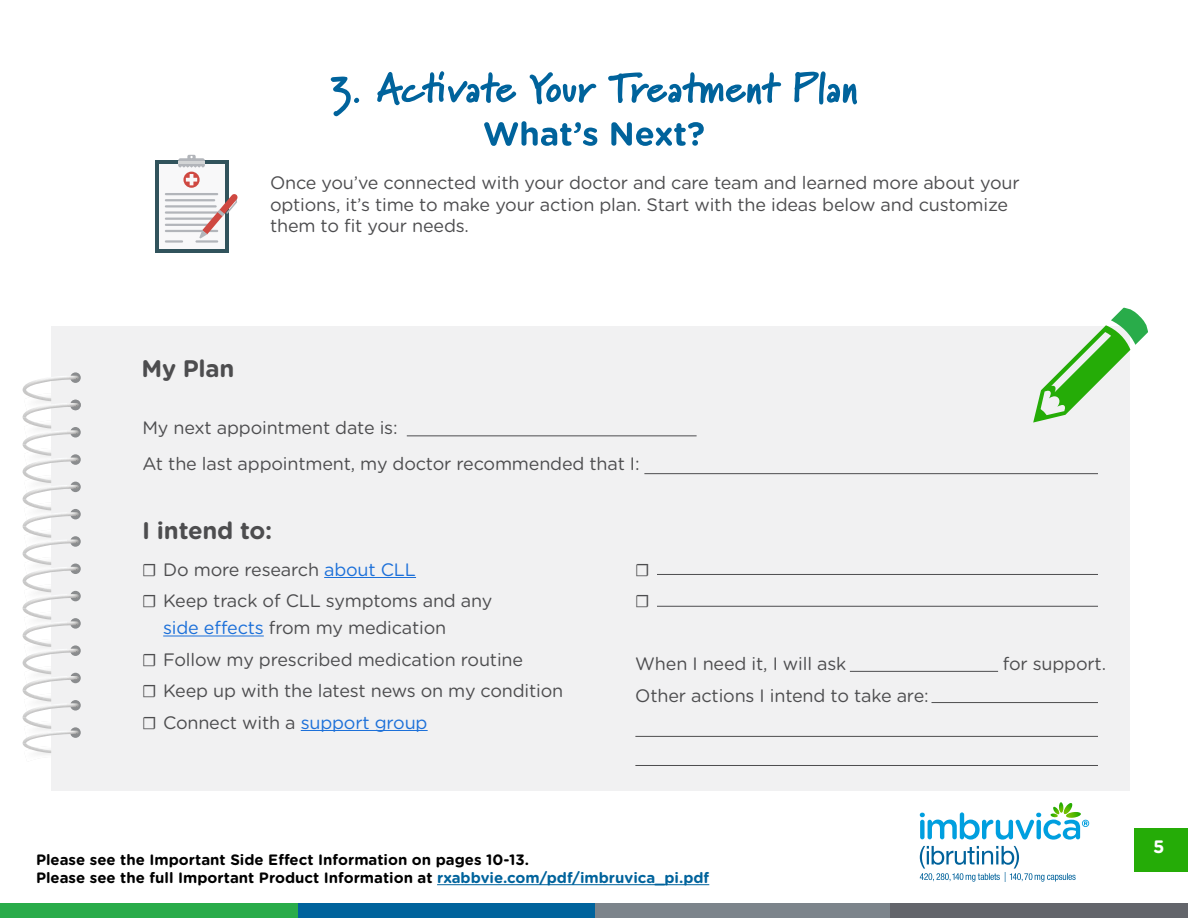
<style>
.page{position:relative;width:1188px;height:918px;background:#fff}
.page>*{position:absolute;margin:0;border:0;box-sizing:border-box;transform-origin:0 0}
.t1{font:700 24px "Gotham Rounded";letter-spacing:-.01em;color:#4d4d4f}
.t2{font:18px/31.5px "Gotham Rounded";letter-spacing:-.01em;color:#4d4d4f}
.t3{font:18px/31.5px "Source Sans Variable";color:#4d4d4f}
.t4{font:700 18px "Gotham Rounded";color:#fff}
.t5{font:700 15px/18px "Gotham Rounded";color:#000}
.s1{font-family:"Source Sans Variable"}
.s2{color:#1c70d9}
.s3{color:#00639c}
</style>
<div class="page">
<svg style="left:920px;top:846px;width:156px;height:36px"></svg>
<svg style="left:920px;top:802px;width:169px;height:38px"></svg>
<hr style="left:437px;top:884px;width:272px;height:1px;background:#00639c">
<div style="left:298px;top:904px;width:297px;height:14px;background:#00639c"></div>
<div style="left:595px;top:904px;width:298px;height:14px;background:#7c848b"></div>
<div style="left:890px;top:904px;width:298px;height:14px;background:#63656b"></div>
<div style="left:0;top:904px;width:298px;height:14px;background:#29ac4a"></div>
<div style="left:1134px;top:828px;width:54px;height:43px;background:#25ac07"></div>
<div style="left:52px;top:326px;width:1078px;height:464px;background:#f1f1f2"></div>
<svg style="left:70px;top:372px;width:11px;height:11px"></svg>
<div style="left:70px;top:400px;width:11px;height:10px;background:#8a8c8e;border-radius:50%"></div>
<div style="left:70px;top:427px;width:11px;height:11px;background:#8a8c8e;border-radius:50%"></div>
<svg style="left:70px;top:454px;width:11px;height:11px"></svg>
<div style="left:70px;top:482px;width:11px;height:10px;background:#8a8c8e;border-radius:50%"></div>
<div style="left:70px;top:509px;width:11px;height:10px;background:#8a8c8e;border-radius:50%"></div>
<svg style="left:70px;top:536px;width:11px;height:11px"></svg>
<div style="left:70px;top:564px;width:11px;height:10px;background:#8a8c8e;border-radius:50%"></div>
<div style="left:70px;top:591px;width:11px;height:10px;background:#8a8c8e;border-radius:50%"></div>
<svg style="left:70px;top:618px;width:11px;height:11px"></svg>
<div style="left:70px;top:645px;width:11px;height:11px;background:#8a8c8e;border-radius:50%"></div>
<div style="left:70px;top:673px;width:11px;height:10px;background:#8a8c8e;border-radius:50%"></div>
<div style="left:70px;top:700px;width:11px;height:11px;background:#8a8c8e;border-radius:50%"></div>
<svg style="left:70px;top:727px;width:11px;height:11px"></svg>
<svg style="left:23px;top:376px;width:56px;height:386px"></svg>
<svg style="left:1033px;top:307px;width:115px;height:116px"></svg>
<svg style="left:331px;top:71px;width:526px;height:75px"></svg>
<hr style="left:407px;top:436px;width:290px;height:1px;background:#4d4d4f">
<hr style="left:644px;top:473px;width:454px;height:1px;background:#4d4d4f">
<hr style="left:850px;top:671px;width:148px;height:1px;background:#4d4d4f">
<hr style="left:932px;top:702px;width:166px;height:1px;background:#4d4d4f">
<hr style="left:635px;top:736px;width:463px;height:1px;background:#4d4d4f">
<hr style="left:635px;top:765px;width:463px;height:1px;background:#4d4d4f">
<hr style="left:657px;top:574px;width:441px;height:1px;background:#4d4d4f">
<hr style="left:657px;top:606px;width:441px;height:1px;background:#4d4d4f">
<hr style="left:324px;top:577px;width:92px;height:1px;background:#1c70d9">
<hr style="left:163px;top:636px;width:101px;height:1px;background:#1c70d9">
<hr style="left:301px;top:730px;width:127px;height:1px;background:#1c70d9">
<div style="left:155px;top:160px;width:73px;height:93px;background:#31535c"></div>
<div style="left:159px;top:164px;width:65px;height:85px;background:#f8f8f9"></div>
<svg style="left:178px;top:155px;width:27px;height:33px"></svg>
<hr style="left:165px;top:193px;width:53px;height:2px;background:#b2b5ba">
<hr style="left:165px;top:199px;width:50px;height:2px;background:#b2b5ba">
<hr style="left:165px;top:205px;width:52px;height:3px;background:#b2b5ba">
<hr style="left:165px;top:211px;width:53px;height:3px;background:#b2b5ba">
<hr style="left:165px;top:218px;width:53px;height:2px;background:#b2b5ba">
<hr style="left:165px;top:224px;width:47px;height:2px;background:#b2b5ba">
<hr style="left:165px;top:230px;width:53px;height:2px;background:#b2b5ba">
<hr style="left:195px;top:240px;width:23px;height:3px;background:#b2b5ba">
<hr style="left:165px;top:240px;width:18px;height:3px;background:#b2b5ba">
<svg style="left:199px;top:194px;width:39px;height:45px"></svg>
<p class="t2" style="left:270px;top:171px;width:751px;line-height:21.6px">Once you’ve connected with your doctor and care team and learned more about your options, it’s time to make your action plan. Start with the ideas below and customize them to fit your needs.</p>
<h1 class="t1" style="left:141px;top:351px;width:95px">My Plan</h1>
<p class="t2" style="left:142px;top:409px;width:499px;line-height:36.2px">My next appointment date is:<br>At the last appointment, my doctor recommended that I:</p>
<h1 class="t1" style="left:142px;top:513px;width:132px">I intend to:</h1>
<p class="t2" style="left:142px;top:553px;width:352px"><span class="s1">☐</span> Do more research <span class="s2">about CLL<br></span><span class="s1">☐</span> Keep track of CLL symptoms and any</p>
<p class="t2" style="left:142px;top:611px;width:423px;text-indent:21px"><span class="s2">side effects</span> from my medication<br><span class="s1">☐</span> Follow my prescribed medication routine<br><span class="s1">☐</span> Keep up with the latest news on my condition <span class="s1">☐</span> Connect with a <span class="s2">support group</span></p>
<p class="t3" style="left:635px;top:554px;width:16px">☐ ☐</p>
<p class="t2" style="left:635px;top:647px;width:213px">When I need it, I will ask</p>
<p class="t2" style="left:1003px;top:647px;width:105px">for support.</p>
<p class="t2" style="left:635px;top:679px;width:295px">Other actions I intend to take are:</p>
<p class="t5" style="left:36px;top:850px;width:675px">Please see the Important Side Effect Information on pages 10-13.<br>Please see the full Important Product Information at <span class="s3">rxabbvie.com/pdf/imbruvica_pi.pdf</span></p>
<p class="t4" style="left:1153px;top:834px;width:13px">5</p>
</div>
